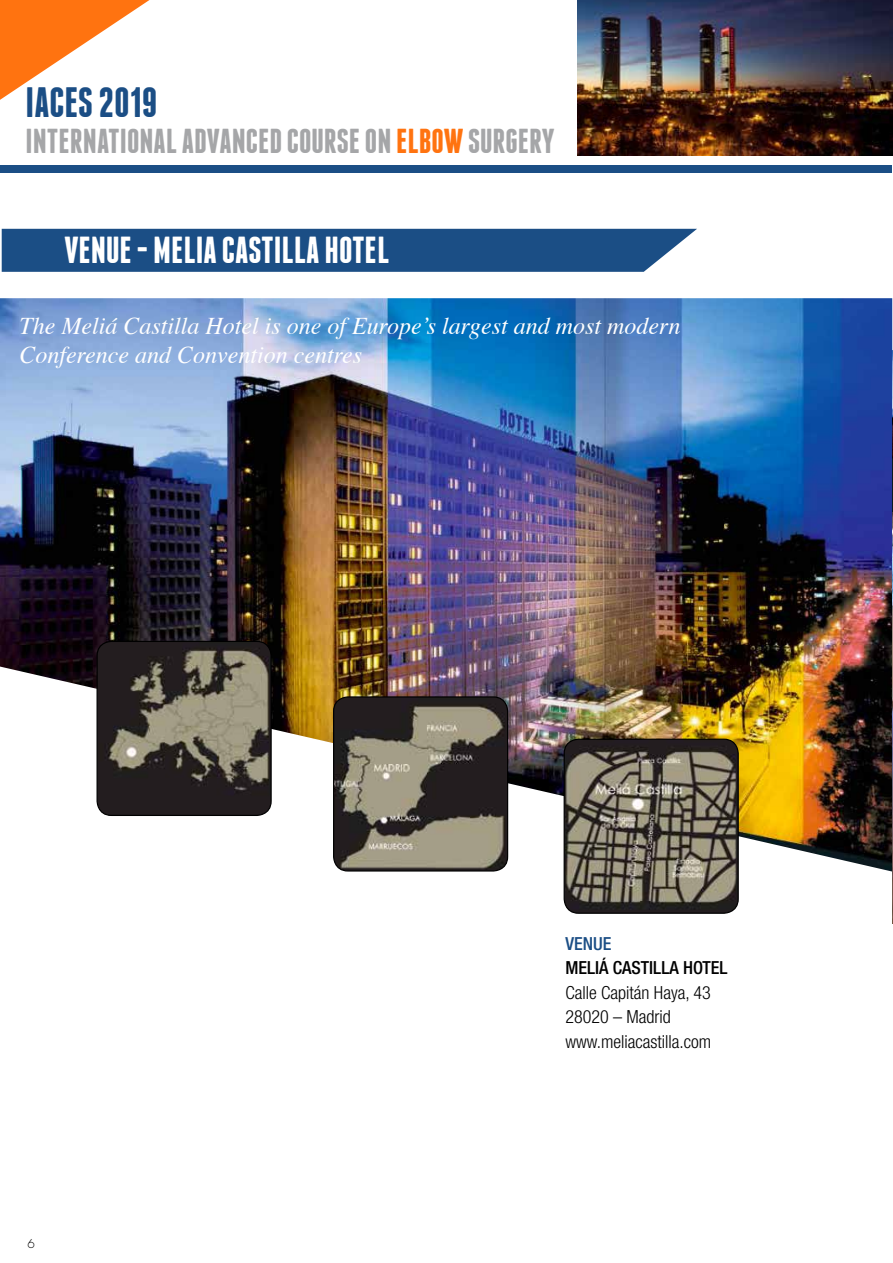
<style>
.page{position:relative;width:893px;height:1263px;background:#fff}
.page>*{position:absolute;margin:0;border:0;box-sizing:border-box;transform-origin:0 0}
.t1{font:700 42.3px "Franchise";color:#1b4e85}
.t2{font:700 37.5px "Franchise";color:#fff}
.t3{font:700 34.5px "Franchise";color:#a5a6a8}
.t4{font:italic 24px/28.8px "Times";color:#fff}
.t5{font:300 condensed 18px/24.6px "Helvetica Neue LT Com";color:#000}
.t6{font:500 condensed 18px "Helvetica Neue LT Com";color:#000}
.t7{font:500 condensed 18px "Helvetica Neue LT Com";color:#1b4e85}
.t8{font:300 13.5px "Futura T";color:#000}
.s1{color:#ff7310}
</style>
<div class="page">
<img style="left:578px;top:0;width:315px;height:155px">
<svg style="left:0;top:0;width:150px;height:100px"></svg>
<div style="left:0;top:165px;width:892px;height:8px;background:#1b4e85"></div>
<div style="left:2px;top:229px;width:695px;height:43px;background:#1b4e85"></div>
<img style="left:0;top:298px;width:892px;height:573px">
<img style="left:97px;top:641px;width:174px;height:174px">
<div style="left:97px;top:641px;width:175px;height:175px;border:1px solid #000;border-radius:14px"></div>
<img style="left:334px;top:697px;width:174px;height:174px">
<div style="left:333px;top:696px;width:175px;height:175px;border:1px solid #000;border-radius:14px"></div>
<img style="left:564px;top:739px;width:174px;height:174px">
<div style="left:564px;top:739px;width:175px;height:175px;border:1px solid #000;border-radius:14px"></div>
<img style="left:892px;top:351px;width:1px;height:167px">
<img style="left:892px;top:512px;width:1px;height:411px">
<h1 class="t1" style="left:26px;top:83px;width:133px">IACES 2019</h1>
<h3 class="t3" style="left:26px;top:125px;width:530px">INTERNATIONAL ADVANCED COURSE ON <span class="s1">ELBOW</span>SURGERY</h3>
<h2 class="t2" style="left:64px;top:232px;width:327px">VENUE - MELIA CASTILLA HOTEL</h2>
<p class="t4" style="left:19px;top:310px;width:663px">The Meliá Castilla Hotel is one of Europe’s largest and most modern<br>Conference and Convention centres</p>
<p class="t8" style="left:27px;top:1236px;width:9px">6</p>
<p class="t7" style="left:565px;top:932px;width:48px">VENUE</p>
<p class="t6" style="left:565px;top:957px;width:164px">MELIÁ CASTILLA HOTEL</p>
<p class="t5" style="left:565px;top:980px;width:147px">Calle Capitán Haya, 43<br>28020 – Madrid www.meliacastilla.com</p>
</div>
